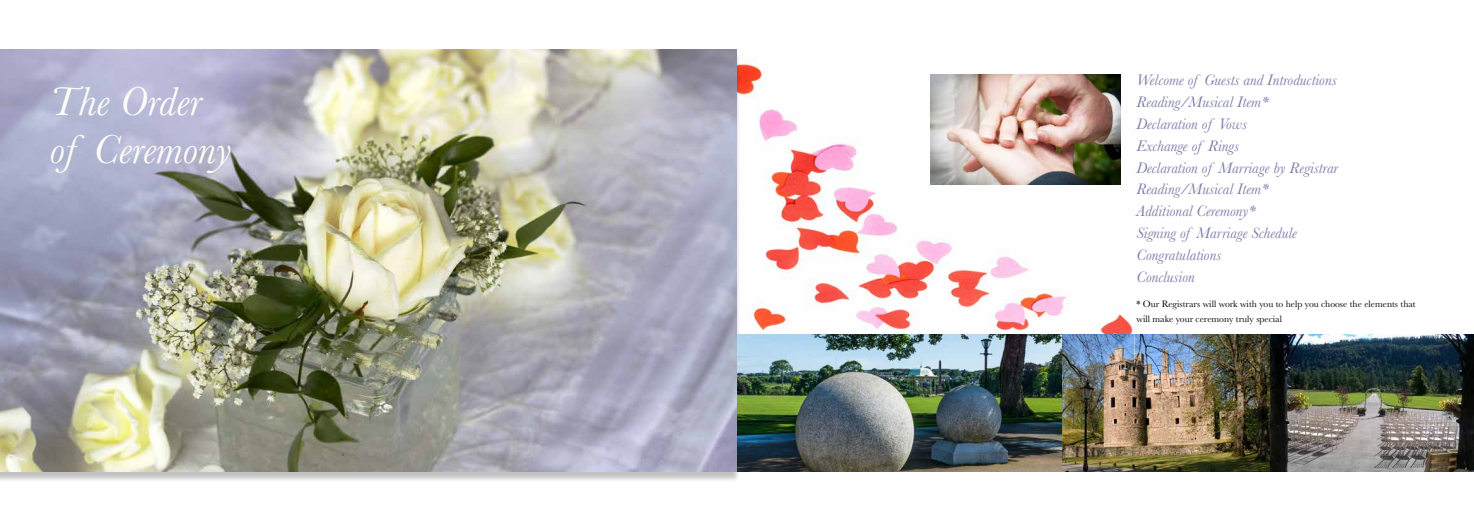
<style>
.page{position:relative;width:1474px;height:521px;background:#fff}
.page>*{position:absolute;margin:0;border:0;box-sizing:border-box;transform-origin:0 0}
.t1{font:italic 42px/47.5px "Baskerville";color:#fdfcf6}
.t2{font:italic 15.75px/21.9px "Baskerville";color:#7e7eaa}
.t3{font:9.62px/14.9px "Baskerville";color:#000}
</style>
<div class="page">
<img style="left:740px;top:61px;width:414px;height:274px">
<div style="left:0;top:51px;width:740px;height:431px;background:#000;opacity:.25"></div>
<img style="left:0;top:50px;width:737px;height:421px">
<img style="left:931px;top:74px;width:189px;height:110px">
<img style="left:737px;top:335px;width:736px;height:136px">
<h1 class="t1" style="left:50px;top:78px;width:183px">The Order of Ceremony</h1>
<p class="t2" style="left:1136px;top:69px;width:203px">Welcome of Guests and Introductions<br>Reading/Musical Item*<br>Declaration of Vows<br>Exchange of Rings<br>Declaration of Marriage by Registrar<br>Reading/Musical Item*<br>Additional Ceremony*<br>Signing of Marriage Schedule<br>Congratulations<br>Conclusion</p>
<p class="t3" style="left:1136px;top:296px;width:281px">* Our Registrars will work with you to help you choose the elements that will make your ceremony truly special</p>
</div>
